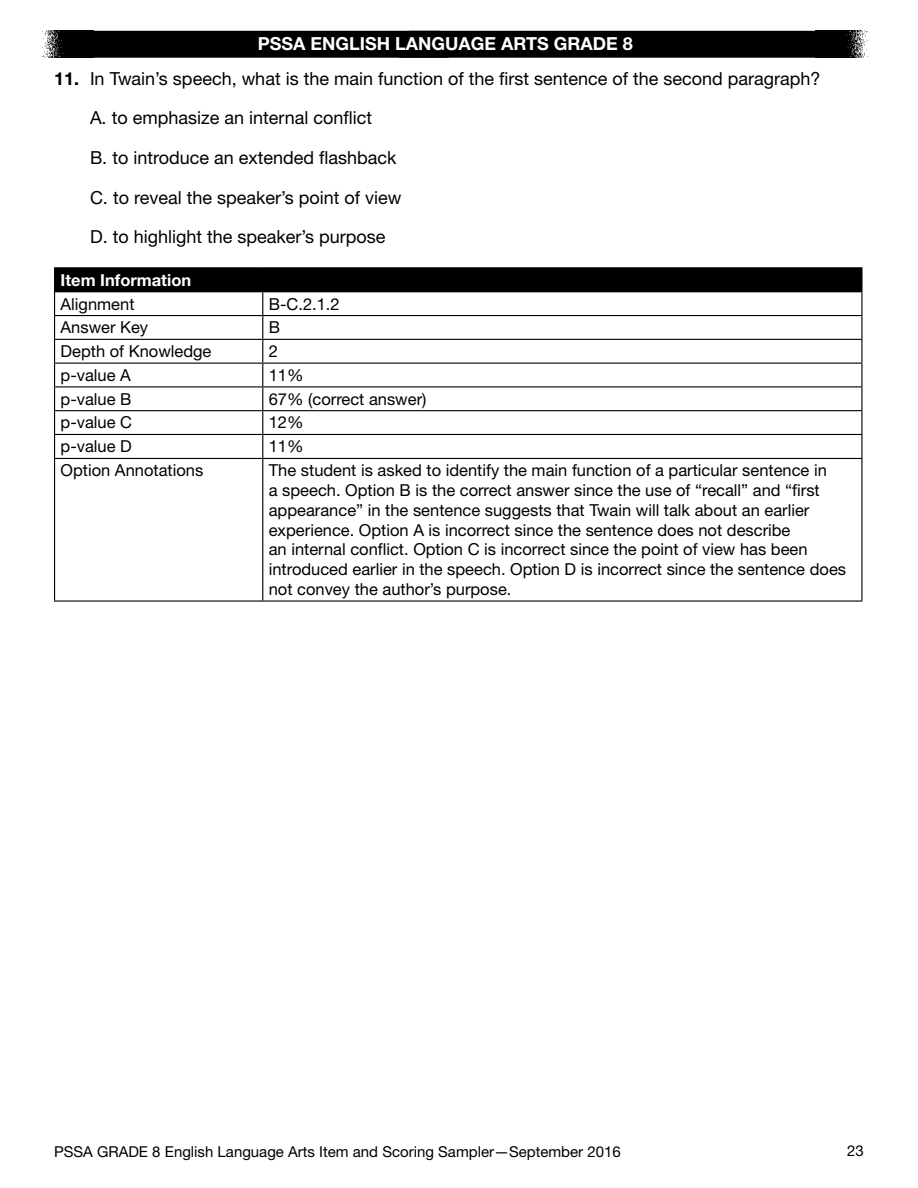
<style>
.page{position:relative;width:918px;height:1188px;background:#fff}
.page>*{position:absolute;margin:0;border:0;box-sizing:border-box;transform-origin:0 0}
._02_q_text{font:18px "Helvetica Neue LT Std";color:#000}
.t1{font:700 18px "Helvetica Neue LT Std";color:#fff}
._05_Table_text_left{font:16.5px/19.8px "Helvetica Neue LT Std";color:#000}
._05_Table_Hd_11pt_He{font:700 16.5px "Helvetica Neue LT Std";color:#fff}
.t2{font:15px "Helvetica Neue LT Std";color:#000}
.s1{font-weight:700}
</style>
<div class="page">
<img style="left:42px;top:31px;width:52px;height:27px">
<img style="left:816px;top:31px;width:52px;height:27px">
<div style="left:94px;top:31px;width:722px;height:27px;background:#000"></div>
<div style="left:55px;top:268px;width:807px;height:24px;background:#000"></div>
<hr style="left:54px;top:267px;width:209px;height:1px;background:#000">
<hr style="left:263px;top:267px;width:599px;height:1px;background:#000">
<hr style="left:54px;top:363px;width:209px;height:1px;background:#000">
<hr style="left:263px;top:363px;width:599px;height:1px;background:#000">
<hr style="left:54px;top:386px;width:209px;height:1px;background:#000">
<hr style="left:263px;top:386px;width:599px;height:1px;background:#000">
<hr style="left:54px;top:410px;width:209px;height:1px;background:#000">
<hr style="left:263px;top:410px;width:599px;height:1px;background:#000">
<hr style="left:54px;top:434px;width:209px;height:1px;background:#000">
<hr style="left:263px;top:434px;width:599px;height:1px;background:#000">
<svg style="left:262px;top:292px;width:1px;height:166px"></svg>
<hr style="left:54px;top:458px;width:209px;height:1px;background:#000">
<hr style="left:54px;top:459px;width:1px;height:141px;background:#000">
<hr style="left:263px;top:458px;width:599px;height:1px;background:#000">
<hr style="left:262px;top:459px;width:1px;height:141px;background:#000">
<hr style="left:861px;top:459px;width:1px;height:141px;background:#000">
<hr style="left:54px;top:600px;width:209px;height:2px;background:#000">
<hr style="left:263px;top:600px;width:599px;height:2px;background:#000">
<hr style="left:54px;top:315px;width:209px;height:1px;background:#000">
<svg style="left:54px;top:268px;width:1px;height:190px"></svg>
<hr style="left:263px;top:315px;width:599px;height:1px;background:#000">
<svg style="left:861px;top:292px;width:1px;height:166px"></svg>
<hr style="left:54px;top:339px;width:209px;height:1px;background:#000">
<hr style="left:263px;top:339px;width:599px;height:1px;background:#000">
<p class="t1" style="left:258px;top:33px;width:377px">PSSA ENGLISH LANGUAGE ARTS GRADE 8</p>
<p class="_02_q_text" style="left:54px;top:67px;width:768px"><span class="s1">11.</span> In Twain’s speech, what is the main function of the first sentence of the second paragraph?</p>
<p class="_02_q_text" style="left:90px;top:107px;width:284px">A. to emphasize an internal conflict</p>
<p class="_02_q_text" style="left:90px;top:147px;width:308px">B. to introduce an extended flashback</p>
<p class="_02_q_text" style="left:90px;top:186px;width:313px">C. to reveal the speaker’s point of view</p>
<p class="_02_q_text" style="left:90px;top:226px;width:297px">D. to highlight the speaker’s purpose</p>
<p class="_05_Table_Hd_11pt_He" style="left:61px;top:269px;width:132px">Item Information</p>
<p class="_05_Table_text_left" style="left:61px;top:293px;width:75px">Alignment</p>
<p class="_05_Table_text_left" style="left:269px;top:293px;width:72px">B-C.2. 1.2</p>
<p class="_05_Table_text_left" style="left:61px;top:317px;width:89px">Answer Key</p>
<p class="_05_Table_text_left" style="left:269px;top:317px;width:13px">B</p>
<p class="_05_Table_text_left" style="left:61px;top:341px;width:152px">Depth of Knowledge</p>
<p class="_05_Table_text_left" style="left:269px;top:341px;width:11px">2</p>
<p class="_05_Table_text_left" style="left:61px;top:365px;width:72px">p-value A</p>
<p class="_05_Table_text_left" style="left:269px;top:365px;width:36px">11%</p>
<p class="_05_Table_text_left" style="left:61px;top:389px;width:72px">p-value B</p>
<p class="_05_Table_text_left" style="left:269px;top:389px;width:159px">67% (correct answer)</p>
<p class="_05_Table_text_left" style="left:61px;top:412px;width:73px">p-value C</p>
<p class="_05_Table_text_left" style="left:269px;top:412px;width:36px">12%</p>
<p class="_05_Table_text_left" style="left:61px;top:436px;width:73px">p-value D</p>
<p class="_05_Table_text_left" style="left:269px;top:436px;width:36px">11%</p>
<p class="_05_Table_text_left" style="left:61px;top:460px;width:144px">Option Annotations</p>
<p class="_05_Table_text_left" style="left:269px;top:460px;width:579px">The student is asked to identify the main function of a particular sentence in<br>a speech. Option B is the correct answer since the use of “recall” and “first appearance” in the sentence suggests that Twain will talk about an earlier experience. Option A is incorrect since the sentence does not describe<br>an internal conflict. Option C is incorrect since the point of view has been introduced earlier in the speech. Option D is incorrect since the sentence does not convey the author’s purpose.</p>
<p class="t2" style="left:54px;top:1142px;width:568px">PSSA GRADE 8 English Language Arts Item and Scoring Sampler—September 2016</p>
<p class="t2" style="left:847px;top:1142px;width:18px">23</p>
</div>
